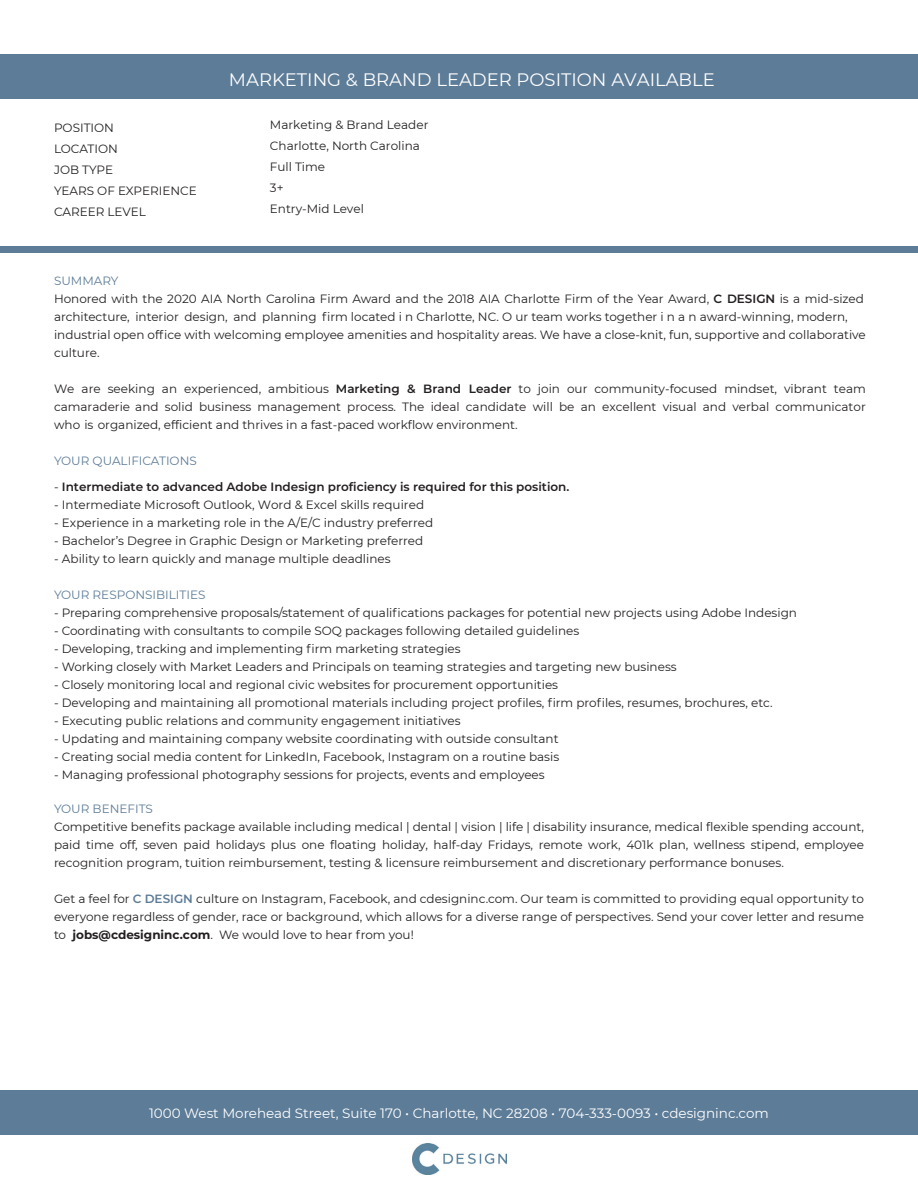
<style>
.page{position:relative;width:918px;height:1188px;background:#fff}
.page>*{position:absolute;margin:0;border:0;box-sizing:border-box;transform-origin:0 0}
.t1{font:18px "Montserrat";color:#fff}
.t2{font:13.5px "Montserrat";color:#fff}
.t3{font:12px/18px "Montserrat";color:#231f20;text-align:justify}
.t4{font:600 12px "Montserrat";color:#231f20}
.t5{font:12px "Montserrat";color:#5d7c98}
.s1{color:#5d7c98}
.s2{font-weight:600}
.s3{font-weight:400}
.s4{font-weight:600;color:#5d7c98}
.s5{font-weight:700}
</style>
<div class="page">
<div style="left:0;top:54px;width:918px;height:44px;background:#5d7c98"></div>
<div style="left:0;top:1090px;width:918px;height:45px;background:#5d7c98"></div>
<div style="left:0;top:246px;width:918px;height:6px;background:#5d7c98"></div>
<img style="left:413px;top:1143px;width:94px;height:32px">
<p class="t3" style="left:54px;top:118px;width:62px">POSITION</p>
<p class="t3" style="left:54px;top:139px;width:65px">LOCATION</p>
<p class="t3" style="left:54px;top:160px;width:61px">JOB TYPE</p>
<p class="t3" style="left:54px;top:181px;width:144px">YEARS OF EXPERIENCE</p>
<p class="t3" style="left:54px;top:202px;width:93px">CAREER LEVEL</p>
<p class="t1" style="left:229px;top:67px;width:487px">MARKETING &amp; BRAND LEADER POSITION AVAILABLE</p>
<p class="t3" style="left:270px;top:114px;width:160px;line-height:21px;text-align:left">Marketing &amp; Brand Leader<br>Charlotte, North Carolina<br>Full Time<br>3+<br>Entry-Mid Level</p>
<p class="t3" style="left:54px;top:271px;width:813px;text-align:left"><span class="s1">SUMMARY<br></span>Honored with the 2020 AIA North Carolina Firm Award and the 2018 AIA Charlotte Firm of the Year Award, <span class="s2">C DESIGN</span> is a mid-sized architecture, interior design, and planning firm located i n Charlotte, NC. O ur team works together i n a n award-winning, modern, industrial open office with welcoming employee amenities and hospitality areas. We have a close-knit, fun, supportive and collaborative culture.</p>
<p class="t3" style="left:54px;top:379px;width:813px">We are seeking an experienced, ambitious <span class="s2">Marketing &amp; Brand Leader</span> to join our community-focused mindset, vibrant team camaraderie and solid business management process. The ideal candidate will be an excellent visual and verbal communicator who is organized, efficient and thrives in a fast-paced workflow environment.</p>
<p class="t5" style="left:54px;top:452px;width:144px">YOUR QUALIFICATIONS</p>
<p class="t4" style="left:54px;top:478px;width:517px"><span class="s3">-</span> Intermediate to advanced Adobe Indesign proficiency is required for this position.</p>
<p class="t3" style="left:54px;top:495px;width:372px">- Intermediate Microsoft Outlook, Word &amp; Excel skills required</p>
<p class="t3" style="left:54px;top:513px;width:381px">- Experience in a marketing role in the A/E/C industry preferred</p>
<p class="t3" style="left:54px;top:531px;width:371px">- Bachelor’s Degree in Graphic Design or Marketing preferred</p>
<p class="t3" style="left:54px;top:549px;width:338px">- Ability to learn quickly and manage multiple deadlines</p>
<p class="t5" style="left:54px;top:586px;width:153px">YOUR RESPONSIBILITIES</p>
<p class="t3" style="left:54px;top:603px;width:745px">- Preparing comprehensive proposals/statement of qualifications packages for potential new projects using Adobe Indesign</p>
<p class="t3" style="left:54px;top:621px;width:527px">- Coordinating with consultants to compile SOQ packages following detailed guidelines</p>
<p class="t3" style="left:54px;top:639px;width:408px">- Developing, tracking and implementing firm marketing strategies</p>
<p class="t3" style="left:54px;top:657px;width:624px">- Working closely with Market Leaders and Principals on teaming strategies and targeting new business</p>
<p class="t3" style="left:54px;top:675px;width:506px">- Closely monitoring local and regional civic websites for procurement opportunities</p>
<p class="t3" style="left:54px;top:693px;width:720px">- Developing and maintaining all promotional materials including project profiles, firm profiles, resumes, brochures, etc.</p>
<p class="t3" style="left:54px;top:711px;width:408px">- Executing public relations and community engagement initiatives</p>
<p class="t3" style="left:54px;top:729px;width:506px">- Updating and maintaining company website coordinating with outside consultant</p>
<p class="t3" style="left:54px;top:747px;width:507px">- Creating social media content for LinkedIn, Facebook, Instagram on a routine basis</p>
<p class="t3" style="left:54px;top:765px;width:492px">- Managing professional photography sessions for projects, events and employees</p>
<p class="t5" style="left:54px;top:801px;width:100px">YOUR BENEFITS</p>
<p class="t3" style="left:54px;top:818px;width:812px">Competitive benefits package available including medical | dental | vision | life | disability insurance, medical flexible spending account, paid time off, seven paid holidays plus one floating holiday, half-day Fridays, remote work, 401k plan, wellness stipend, employee recognition program, tuition reimbursement, testing &amp; licensure reimbursement and discretionary performance bonuses.</p>
<p class="t3" style="left:54px;top:890px;width:812px">Get a feel for <span class="s4">C DESIGN</span> culture on Instagram, Facebook, and cdesigninc.com. Our team is committed to providing equal opportunity to everyone regardless of gender, race or background, which allows for a diverse range of perspectives. Send your cover letter and resume to <span class="s5">jobs@cdesigninc.com</span>. We would love to hear from you!</p>
<p class="t2" style="left:149px;top:1104px;width:621px">1000 West Morehead Street, Suite 170 • Charlotte, NC 28208 • 704-333-0093 • cdesigninc.com</p>
</div>
